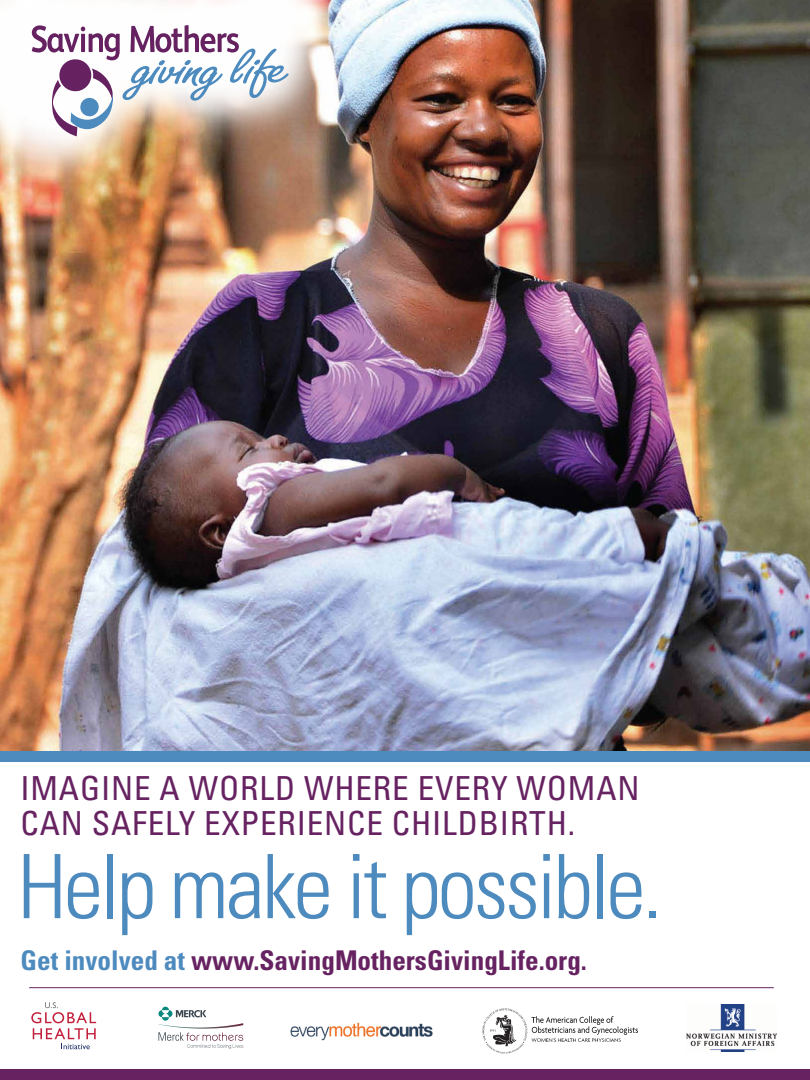
<style>
.page{position:relative;width:810px;height:1080px;background:#fff}
.page>*{position:absolute;margin:0;border:0;box-sizing:border-box;transform-origin:0 0}
.t1{font:300 condensed 88.81px "Univers";letter-spacing:-.035em;color:#4d8abe}
.t2{font:condensed 33.12px/35.6px "Univers";letter-spacing:.025em;color:#662261}
.t3{font:700 condensed 27.19px "Univers";color:#662261}
.s1{color:#4d8abe}
</style>
<div class="page">
<img style="left:0;top:0;width:810px;height:751px">
<img style="left:290px;top:1022px;width:143px;height:19px">
<img style="left:687px;top:1005px;width:89px;height:46px">
<hr style="left:29px;top:987px;width:745px;height:1px;background:#662261">
<div style="left:0;top:751px;width:810px;height:10px;background:#4d8abe"></div>
<div style="left:0;top:1069px;width:810px;height:11px;background:#662261"></div>
<img style="left:0;top:0;width:340px;height:184px">
<svg style="left:32px;top:25px;width:257px;height:111px"></svg>
<img style="left:482px;top:1008px;width:156px;height:46px">
<svg style="left:31px;top:1002px;width:65px;height:47px"></svg>
<svg style="left:158px;top:1007px;width:85px;height:42px"></svg>
<p class="t2" style="left:21px;top:769px;width:621px">IMAGINE A WORLD WHERE EVERY WOMAN<br>CAN SAFELY EXPERIENCE CHILDBIRTH.</p>
<h1 class="t1" style="left:17px;top:834px;width:646px">Help make it possible.</h1>
<p class="t3" style="left:21px;top:944px;width:568px"><span class="s1">Get involved at</span> www.SavingMothersGivingLife.org.</p>
</div>
